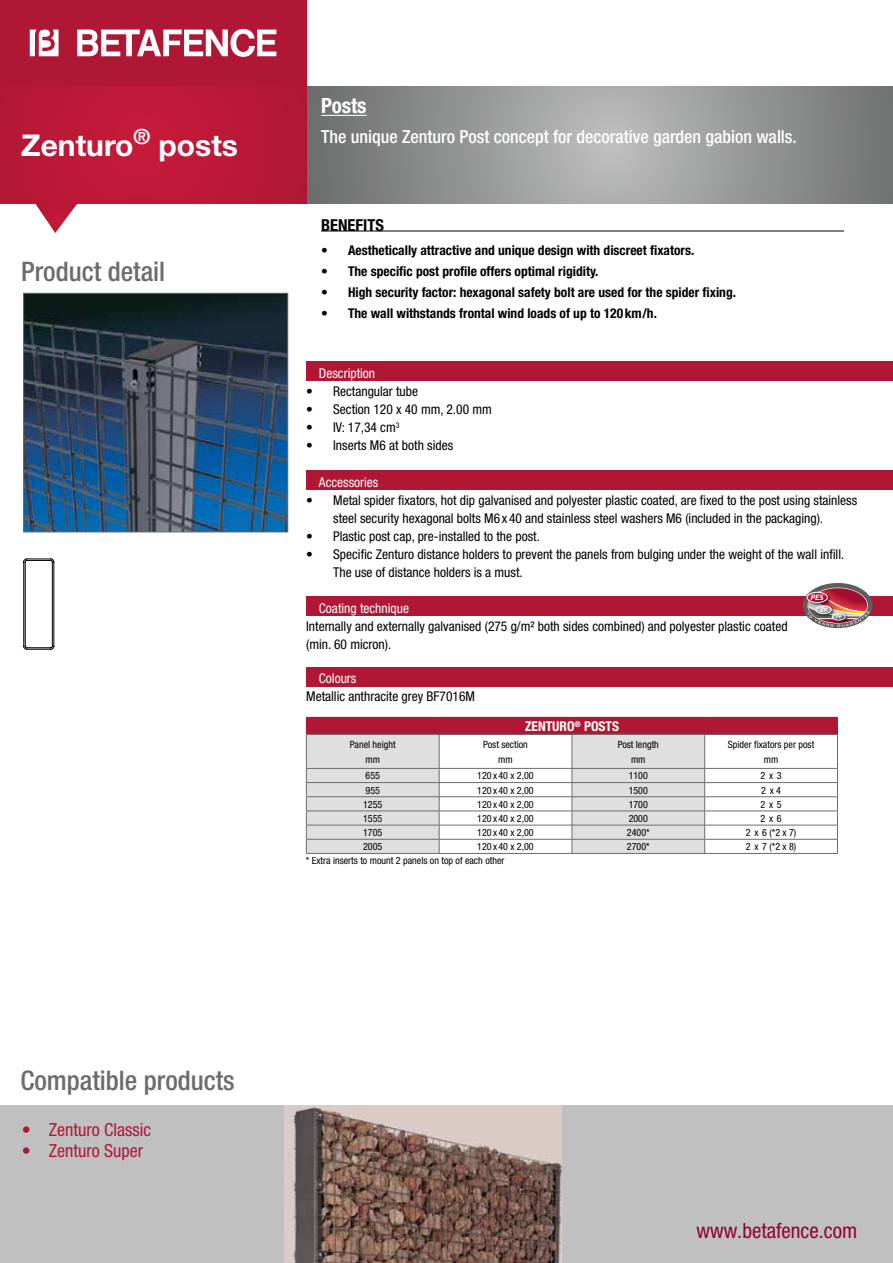
<style>
.page{position:relative;width:893px;height:1263px;background:#fff}
.page>*{position:absolute;margin:0;border:0;box-sizing:border-box;transform-origin:0 0}
.t1{font:700 30px "Helvetica Neue LT Std";color:#fff}
.t2{font:500 condensed 27px "Helvetica Neue";color:#6b6d6d}
.t3{font:condensed 21px "Helvetica Neue";color:#930036}
.t4{font:700 condensed 21px "Helvetica Neue";color:#fff}
.t5{font:500 condensed 18px "Helvetica Neue";color:#fff}
.t6{font:condensed 18px "Helvetica Neue LT Std";color:#b01734}
.t7{font:700 condensed 16.5px "Helvetica Neue LT Std";color:#000}
.t8{font:condensed 13.5px/18px "Helvetica Neue LT Std";color:#000}
.t9{font:700 condensed 13.5px "Helvetica Neue LT Std";color:#000}
.t10{font:condensed 13.5px "Helvetica Neue LT Std";color:#fff}
.t11{font:700 condensed 13.5px "Helvetica Neue";color:#fff}
.t12{font:condensed 10.05px/15px "Helvetica Neue";color:#000;text-align:center}
.t13{font:condensed 10.05px "Helvetica Neue LT Std";color:#000}
</style>
<div class="page">
<div style="left:0;top:0;width:306px;height:86px;background:#b01734"></div>
<svg style="left:77px;top:29px;width:199px;height:28px"></svg>
<svg style="left:30px;top:30px;width:29px;height:26px"></svg>
<svg style="left:306px;top:86px;width:586px;height:117px;background:#939494"></svg>
<img style="left:25px;top:295px;width:261px;height:235px">
<div style="left:23px;top:293px;width:265px;height:239px;border:1px solid #6b6d6d"></div>
<hr style="left:321px;top:115px;width:46px;height:1px;background:#fff">
<hr style="left:321px;top:231px;width:523px;height:1px;background:#000">
<div style="left:306px;top:362px;width:587px;height:19px;background:#b01734"></div>
<div style="left:306px;top:470px;width:587px;height:19px;background:#b01734"></div>
<div style="left:306px;top:596px;width:587px;height:19px;background:#b01734"></div>
<div style="left:306px;top:668px;width:587px;height:19px;background:#b01734"></div>
<div style="left:306px;top:717px;width:531px;height:17px;background:#b01734"></div>
<hr style="left:439px;top:734px;width:133px;height:1px;background:#6b6d6d">
<hr style="left:705px;top:734px;width:133px;height:1px;background:#6b6d6d">
<hr style="left:837px;top:735px;width:1px;height:33px;background:#6b6d6d">
<hr style="left:439px;top:768px;width:133px;height:1px;background:#6b6d6d">
<hr style="left:705px;top:768px;width:133px;height:1px;background:#6b6d6d">
<hr style="left:439px;top:782px;width:133px;height:1px;background:#6b6d6d">
<hr style="left:705px;top:782px;width:133px;height:1px;background:#6b6d6d">
<hr style="left:439px;top:796px;width:133px;height:1px;background:#6b6d6d">
<hr style="left:705px;top:796px;width:133px;height:1px;background:#6b6d6d">
<hr style="left:439px;top:811px;width:133px;height:1px;background:#6b6d6d">
<hr style="left:705px;top:811px;width:133px;height:1px;background:#6b6d6d">
<hr style="left:439px;top:825px;width:133px;height:1px;background:#6b6d6d">
<hr style="left:705px;top:825px;width:133px;height:1px;background:#6b6d6d">
<hr style="left:439px;top:839px;width:133px;height:1px;background:#6b6d6d">
<hr style="left:705px;top:839px;width:133px;height:1px;background:#6b6d6d">
<svg style="left:572px;top:734px;width:133px;height:119px;background:#d7d7d7"></svg>
<svg style="left:837px;top:769px;width:1px;height:84px"></svg>
<hr style="left:306px;top:853px;width:133px;height:1px;background:#6b6d6d">
<hr style="left:439px;top:853px;width:133px;height:1px;background:#6b6d6d">
<hr style="left:572px;top:853px;width:133px;height:1px;background:#6b6d6d">
<hr style="left:705px;top:853px;width:133px;height:1px;background:#6b6d6d">
<svg style="left:306px;top:734px;width:134px;height:119px;background:#d6d6d6"></svg>
<hr style="left:892px;top:0;width:1px;height:86px;background:#b01734">
<div style="left:0;top:86px;width:306px;height:117px;background:#bb1937"></div>
<hr style="left:892px;top:86px;width:1px;height:117px;background:#717373">
<svg style="left:24px;top:559px;width:30px;height:90px"></svg>
<svg style="left:803px;top:583px;width:70px;height:45px"></svg>
<div style="left:0;top:1105px;width:893px;height:158px;background:#c0c0c1"></div>
<svg style="left:35px;top:203px;width:43px;height:30px"></svg>
<img style="left:285px;top:1105px;width:276px;height:158px">
<h1 class="t1" style="left:21px;top:126px;width:218px">Zenturo<sup>®</sup> posts</h1>
<h2 class="t2" style="left:21px;top:255px;width:145px">Product detail</h2>
<h3 class="t4" style="left:321px;top:93px;width:47px">Posts</h3>
<h3 class="t5" style="left:321px;top:126px;width:477px">The unique Zenturo Post concept for decorative garden gabion walls.</h3>
<p class="t7" style="left:321px;top:215px;width:64px">BENEFITS</p>
<p class="t9" style="left:321px;top:242px;width:375px">• Aesthetically attractive and unique design with discreet fixators.</p>
<p class="t9" style="left:321px;top:263px;width:279px">• The specific post profile offers optimal rigidity.</p>
<p class="t9" style="left:321px;top:284px;width:416px">• High security factor: hexagonal safety bolt are used for the spider fixing.</p>
<p class="t9" style="left:321px;top:305px;width:337px">• The wall withstands frontal wind loads of up to 120 km/h.</p>
<p class="t10" style="left:319px;top:366px;width:58px">Description</p>
<p class="t8" style="left:306px;top:382px;width:113px">• Rectangular tube</p>
<p class="t8" style="left:306px;top:400px;width:187px">• Section 120 x 40 mm, 2.00 mm</p>
<p class="t8" style="left:306px;top:418px;width:95px">• IV: 17,34 cm<sup>3</sup></p>
<p class="t8" style="left:306px;top:436px;width:149px">• Inserts M6 at both sides</p>
<p class="t10" style="left:319px;top:474px;width:61px">Accessories</p>
<p class="t8" style="left:306px;top:491px;width:553px;text-align:center">• Metal spider fixators, hot dip galvanised and polyester plastic coated, are fixed to the post using stainless steel security hexagonal bolts M6 x 40 and stainless steel washers M6 (included in the packaging).</p>
<p class="t8" style="left:306px;top:527px;width:235px">• Plastic post cap, pre-installed to the post.</p>
<p class="t8" style="left:333px;top:545px;width:513px;text-indent:-27px">• Specific Zenturo distance holders to prevent the panels from bulging under the weight of the wall infill.<br>The use of distance holders is a must.</p>
<p class="t10" style="left:319px;top:600px;width:92px">Coating technique</p>
<p class="t8" style="left:306px;top:617px;width:483px">Internally and externally galvanised (275 g/m² both sides combined) and polyester plastic coated (min. 60 micron).</p>
<p class="t10" style="left:319px;top:671px;width:39px">Colours</p>
<p class="t8" style="left:306px;top:687px;width:170px">Metallic anthracite grey BF7016M</p>
<p class="t11" style="left:525px;top:718px;width:96px">ZENTURO<sup>®</sup> POSTS</p>
<p class="t12" style="left:350px;top:737px;width:47px">Panel height mm</p>
<p class="t12" style="left:483px;top:737px;width:46px">Post section mm</p>
<p class="t12" style="left:618px;top:737px;width:43px">Post length mm</p>
<p class="t12" style="left:728px;top:737px;width:88px">Spider fixators per post mm</p>
<p class="t12" style="left:366px;top:768px;width:16px">655</p>
<p class="t12" style="left:477px;top:768px;width:58px">120 x 40 x 2,00</p>
<p class="t12" style="left:629px;top:768px;width:21px">1100</p>
<p class="t12" style="left:760px;top:768px;width:23px">2 x 3</p>
<p class="t12" style="left:366px;top:782px;width:16px">955</p>
<p class="t12" style="left:477px;top:782px;width:58px">120 x 40 x 2,00</p>
<p class="t12" style="left:629px;top:782px;width:21px">1500</p>
<p class="t12" style="left:761px;top:782px;width:21px">2 x 4</p>
<p class="t12" style="left:363px;top:797px;width:21px">1255</p>
<p class="t12" style="left:477px;top:797px;width:58px">120 x 40 x 2,00</p>
<p class="t12" style="left:629px;top:797px;width:21px">1700</p>
<p class="t12" style="left:760px;top:797px;width:23px">2 x 5</p>
<p class="t12" style="left:363px;top:811px;width:21px">1555</p>
<p class="t12" style="left:477px;top:811px;width:58px">120 x 40 x 2,00</p>
<p class="t12" style="left:629px;top:811px;width:21px">2000</p>
<p class="t12" style="left:760px;top:811px;width:23px">2 x 6</p>
<p class="t12" style="left:363px;top:825px;width:21px">1705</p>
<p class="t12" style="left:477px;top:825px;width:58px">120 x 40 x 2,00</p>
<p class="t12" style="left:627px;top:825px;width:24px">2400*</p>
<p class="t12" style="left:746px;top:825px;width:52px">2 x 6 (*2 x 7)</p>
<p class="t12" style="left:363px;top:839px;width:21px">2005</p>
<p class="t12" style="left:477px;top:839px;width:58px">120 x 40 x 2,00</p>
<p class="t12" style="left:627px;top:839px;width:24px">2700*</p>
<p class="t12" style="left:746px;top:839px;width:52px">2 x 7 (*2 x 8)</p>
<p class="t13" style="left:306px;top:855px;width:200px">* Extra inserts to mount 2 panels on top of each other</p>
<h2 class="t2" style="left:20px;top:1065px;width:216px">Compatible products</h2>
<h3 class="t6" style="left:22px;top:1119px;width:131px">• Zenturo Classic</h3>
<h3 class="t6" style="left:22px;top:1140px;width:123px">• Zenturo Super</h3>
<h3 class="t3" style="left:696px;top:1218px;width:162px">www.betafence.com</h3>
</div>
